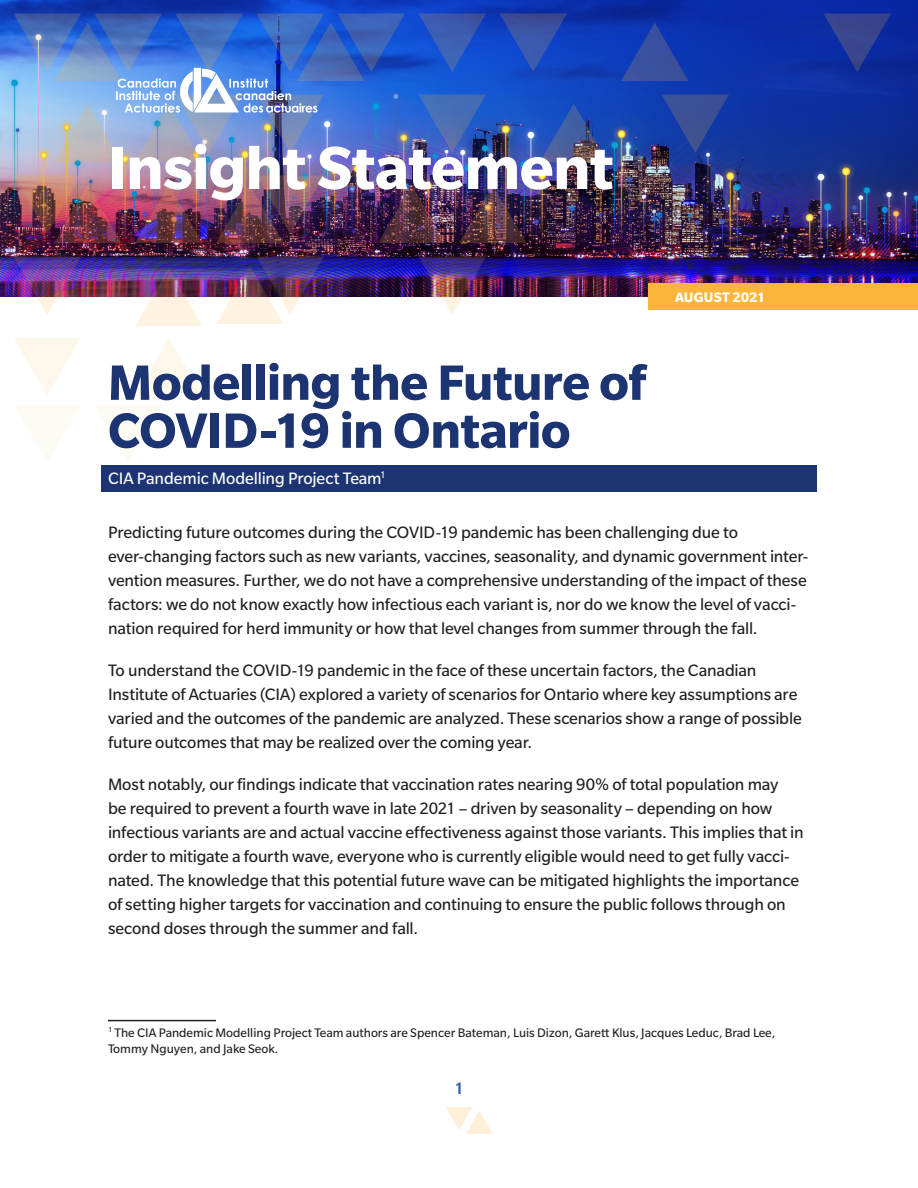
<style>
.page{position:relative;width:918px;height:1188px;background:#fff}
.page>*{position:absolute;margin:0;border:0;box-sizing:border-box;transform-origin:0 0}
.t1{font:700 66px "Slate Std";letter-spacing:-.015em;color:#fff}
.t2{font:700 54px/48px "Slate Std";letter-spacing:-.01em;color:#1c3471}
.t3{font:18px/24px "Slate Std";letter-spacing:-.01em;color:#231f20}
.p_authors{font:18px "Slate Std";letter-spacing:-.005em;color:#fff}
.t4{font:500 18px "Slate Std";color:#375fac}
.p_date{font:700 15px "Slate Std";color:#fff}
.Footnote{font:13.5px/16.2px "Slate Std";color:#231f20}
</style>
<div class="page">
<img style="left:0;top:0;width:918px;height:297px">
<svg style="left:446px;top:1107px;width:47px;height:27px"></svg>
<img style="left:14px;top:256px;width:67px;height:59px">
<svg style="left:14px;top:338px;width:66px;height:57px"></svg>
<svg style="left:662px;top:94px;width:67px;height:59px;background:#27449b"></svg>
<svg style="left:621px;top:23px;width:67px;height:58px;background:#2343a9"></svg>
<svg style="left:824px;top:14px;width:67px;height:58px;background:#213795"></svg>
<img style="left:135px;top:185px;width:67px;height:58px">
<img style="left:135px;top:268px;width:67px;height:58px">
<svg style="left:135px;top:338px;width:67px;height:58px"></svg>
<svg style="left:500px;top:14px;width:67px;height:58px;background:#244bb4"></svg>
<img style="left:459px;top:185px;width:67px;height:58px">
<svg style="left:418px;top:14px;width:68px;height:58px;background:#2654c0"></svg>
<svg style="left:418px;top:94px;width:68px;height:59px;background:#3b63b5"></svg>
<img style="left:418px;top:256px;width:68px;height:59px">
<svg style="left:540px;top:104px;width:68px;height:58px;background:#3453a2"></svg>
<img style="left:216px;top:176px;width:108px;height:67px">
<img style="left:216px;top:256px;width:108px;height:68px">
<img style="left:14px;top:176px;width:108px;height:67px">
<img style="left:378px;top:185px;width:68px;height:58px">
<div style="left:101px;top:465px;width:716px;height:27px;background:#1c3471"></div>
<hr style="left:108px;top:1020px;width:108px;height:1px;background:#231f20">
<div style="left:648px;top:284px;width:270px;height:26px;background:#fcb53b"></div>
<img style="left:14px;top:14px;width:391px;height:148px">
<h1 class="t1" style="left:108px;top:132px;width:507px">Insight Statement</h1>
<p class="p_date" style="left:675px;top:289px;width:92px">AUGUST 2021</p>
<p class="t2" style="left:108px;top:358px;width:539px">Modelling the Future of<br>COVID-19 in Ontario</p>
<p class="p_authors" style="left:108px;top:469px;width:279px">CIA Pandemic Modelling Project Team<sup>1</sup></p>
<p class="t3" style="left:108px;top:520px;width:702px">Predicting future outcomes during the COVID-19 pandemic has been challenging due to ever-changing factors such as new variants, vaccines, seasonality, and dynamic government inter&shy;vention measures. Further, we do not have a comprehensive understanding of the impact of these factors: we do not know exactly how infectious each variant is, nor do we know the level of vacci&shy;nation required for herd immunity or how that level changes from summer through the fall.</p>
<p class="t3" style="left:108px;top:658px;width:695px">To understand the COVID-19 pandemic in the face of these uncertain factors, the Canadian Institute of Actuaries (CIA) explored a variety of scenarios for Ontario where key assumptions are varied and the outcomes of the pandemic are analyzed. These scenarios show a range of possible future outcomes that may be realized over the coming year.</p>
<p class="t3" style="left:108px;top:772px;width:697px">Most notably, our findings indicate that vaccination rates nearing 90% of total population may<br>be required to prevent a fourth wave in late 2021 – driven by seasonality – depending on how infectious variants are and actual vaccine effectiveness against those variants. This implies that in order to mitigate a fourth wave, everyone who is currently eligible would need to get fully vacci&shy;nated. The knowledge that this potential future wave can be mitigated highlights the importance of setting higher targets for vaccination and continuing to ensure the public follows through on second doses through the summer and fall.</p>
<p class="Footnote" style="left:108px;top:1024px;width:669px"><sup>1</sup> The CIA Pandemic Modelling Project Team authors are Spencer Bateman, Luis Dizon, Garett Klus, Jacques Leduc, Brad Lee,<br>Tommy Nguyen, and Jake Seok.</p>
<p class="t4" style="left:454px;top:1078px;width:11px">1</p>
</div>
